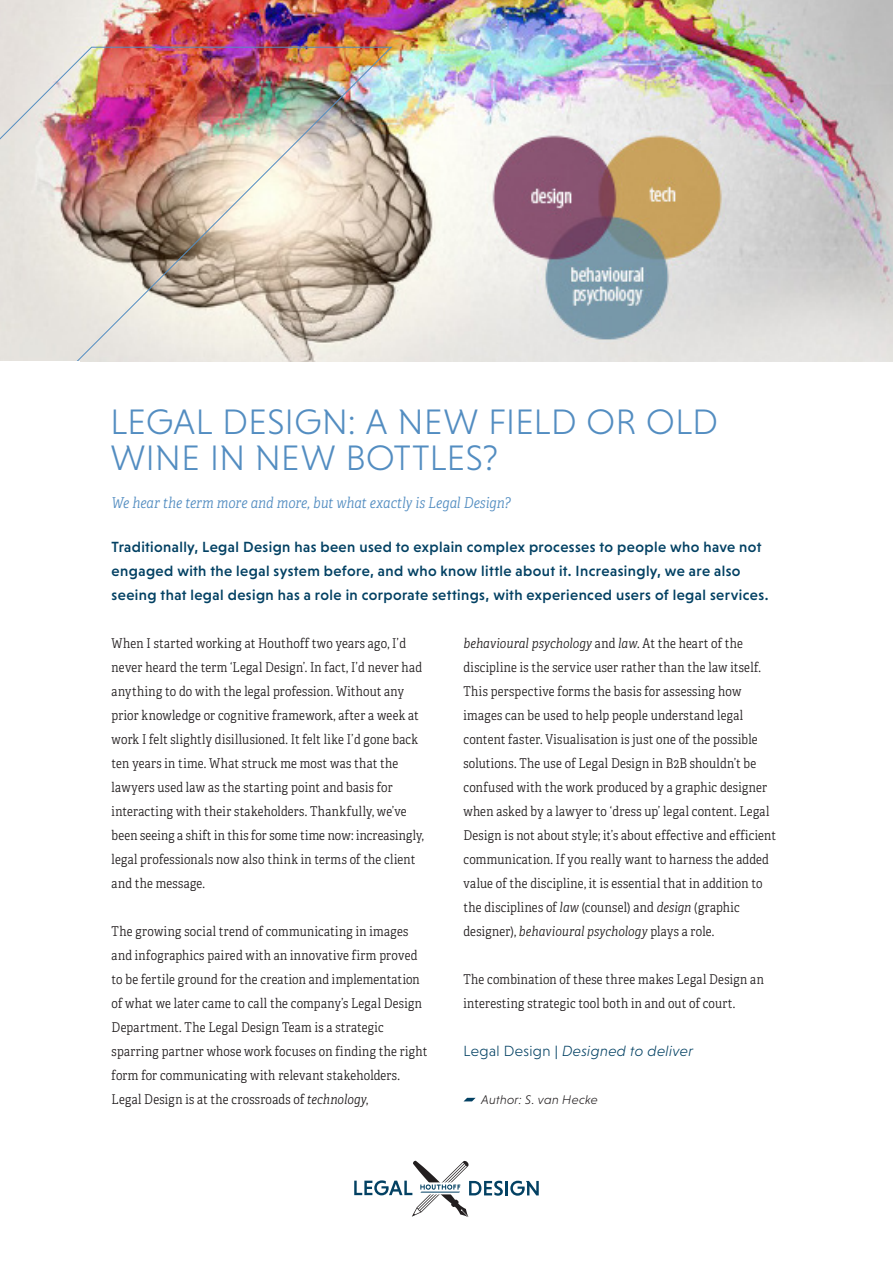
<style>
.page{position:relative;width:893px;height:1263px;background:#fff}
.page>*{position:absolute;margin:0;border:0;box-sizing:border-box;transform-origin:0 0}
.Heading{font:300 36px/36px "Niveau Grotesk";letter-spacing:.015em;color:#538dc1}
.Intro{font:500 15px/24px "Niveau Grotesk";letter-spacing:.025em;color:#034163}
.t1{font:italic 15px "Adelle Condensed Lt";letter-spacing:.005em;color:#538dc1}
.Body{font:italic 300 15px "Niveau Grotesk";letter-spacing:.025em;color:#034163}
.Body-2{font:13.5px/24px "Adelle Condensed Lt";letter-spacing:.02em;color:#231f20}
.Body-3{font:italic 300 12.75px "Niveau Grotesk";letter-spacing:.02em;color:#231f20}
.s1{font-style:italic}
.s2{font-style:normal}
.s3{font-weight:400;font-style:normal}
</style>
<div class="page">
<svg style="left:464px;top:1098px;width:12px;height:3px"></svg>
<img style="left:0;top:0;width:893px;height:361px">
<img style="left:0;top:46px;width:393px;height:316px">
<div style="left:0;top:361px;width:79px;height:83px;background:#fff"></div>
<hr style="left:505px;top:1181px;width:3px;height:14px;background:#034163">
<svg style="left:510px;top:1181px;width:29px;height:15px"></svg>
<svg style="left:354px;top:1160px;width:149px;height:57px"></svg>
<p class="Heading" style="left:110px;top:404px;width:609px">LEGAL DESIGN: A NEW FIELD OR OLD<br>WINE IN NEW BOTTLES?</p>
<p class="t1" style="left:112px;top:492px;width:400px">We hear the term more and more, but what exactly is Legal Design?</p>
<p class="Intro" style="left:112px;top:535px;width:658px">Traditionally, Legal Design has been used to explain complex processes to people who have not engaged with the legal system before, and who know little about it. Increasingly, we are also seeing that legal design has a role in corporate settings, with experienced users of legal services.</p>
<p class="Body-2" style="left:112px;top:631px;width:314px">When I started working at Houthoff two years ago, I’d never heard the term ‘Legal Design’. In fact, I’d never had anything to do with the legal profession. Without any prior knowledge or cognitive framework, after a week at work I felt slightly disillusioned. It felt like I’d gone back ten years in time. What struck me most was that the lawyers used law as the starting point and basis for interacting with their stakeholders. Thankfully, we’ve been seeing a shift in this for some time now: increasingly, legal professionals now also think in terms of the client and the message.</p>
<p class="Body-2" style="left:112px;top:919px;width:317px">The growing social trend of communicating in images and infographics paired with an innovative firm proved to be fertile ground for the creation and implementation of what we later came to call the company’s Legal Design Department. The Legal Design Team is a strategic sparring partner whose work focuses on finding the right form for communicating with relevant stakeholders.</p>
<p class="Body-2" style="left:112px;top:1087px;width:258px">Legal Design is at the crossroads of <span class="s1">technology</span>,</p>
<p class="Body-2" style="left:463px;top:631px;width:314px"><span class="s1">behavioural psychology</span> and <span class="s1">law</span>. At the heart of the discipline is the service user rather than the law itself.<br>This perspective forms the basis for assessing how images can be used to help people understand legal content faster. Visualisation is just one of the possible solutions. The use of Legal Design in B2B shouldn’t be confused with the work produced by a graphic designer when asked by a lawyer to ‘dress up’ legal content. Legal Design is not about style; it’s about effective and efficient communication. If you really want to harness the added value of the discipline, it is essential that in addition to the disciplines of <span class="s1">law</span> (counsel) and <span class="s1">design</span> (graphic designer), <span class="s1">behavioural psychology</span> plays a role.</p>
<p class="Body-2" style="left:463px;top:967px;width:302px">The combination of these three makes Legal Design an interesting strategic tool both in and out of court.</p>
<p class="Body" style="left:463px;top:1042px;width:231px"><span class="s2">Legal Design</span> <span class="s3">|</span> Designed to deliver</p>
<p class="Body-3" style="left:481px;top:1092px;width:118px">Author: S. van Hecke</p>
</div>
